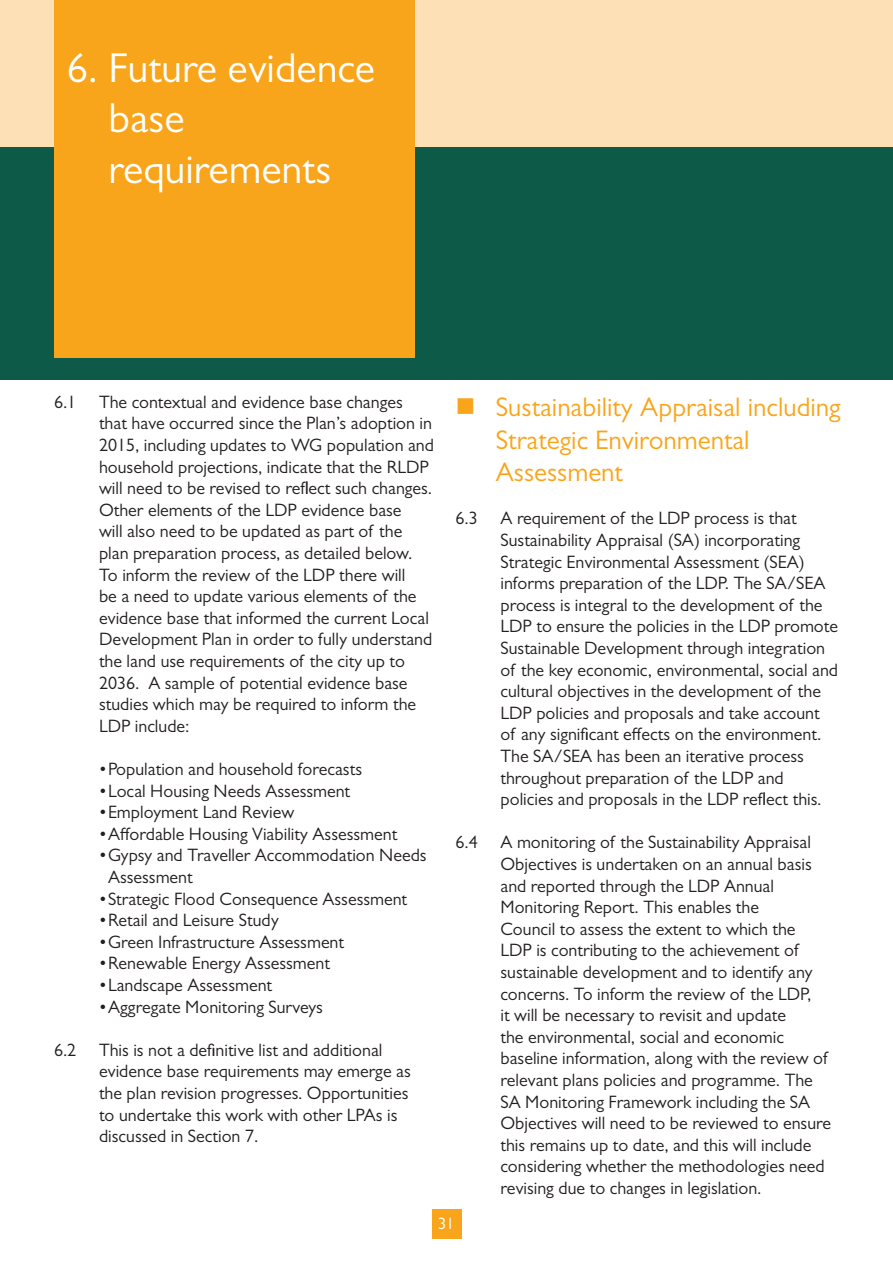
<style>
.page{position:relative;width:893px;height:1263px;background:#fff}
.page>*{position:absolute;margin:0;border:0;box-sizing:border-box;transform-origin:0 0}
.t1{font:42px/50.4px "Gill Sans MT Pro";color:#fff}
.Yellow_headings{font:27px/32.4px "Gill Sans MT Pro";color:#f9a51b}
.Paragraph_Style_1{font:18px/21.6px "Gill Sans MT Pro";color:#231f20}
.t2{font:16.5px "Gill Sans MT Pro";color:#fff}
</style>
<div class="page">
<div style="left:0;top:0;width:893px;height:147px;background:#fee0b6"></div>
<div style="left:0;top:147px;width:893px;height:232px;background:#0d5a49"></div>
<div style="left:54px;top:0;width:361px;height:357px;background:#f9a51b"></div>
<div style="left:432px;top:1209px;width:29px;height:30px;background:#f9a51b"></div>
<p class="t1" style="left:109px;top:42px;width:268px;text-indent:-42px">6. Future evidence base requirements</p>
<p class="Paragraph_Style_1" style="left:54px;top:391px;width:24px">6.1</p>
<p class="Paragraph_Style_1" style="left:99px;top:391px;width:337px">The contextual and evidence base changes that have occurred since the Plan’s adoption in 2015, including updates to WG population and household projections, indicate that the RLDP will need to be revised to reflect such changes.<br>Other elements of the LDP evidence base<br>will also need to be updated as part of the plan preparation process, as detailed below.<br>To inform the review of the LDP there will<br>be a need to update various elements of the evidence base that informed the current Local Development Plan in order to fully understand the land use requirements of the city up to 2036. A sample of potential evidence base studies which may be required to inform the LDP include:</p>
<p class="Paragraph_Style_1" style="left:99px;top:758px;width:265px">•Population and household forecasts</p>
<p class="Paragraph_Style_1" style="left:99px;top:779px;width:253px">•Local Housing Needs Assessment</p>
<p class="Paragraph_Style_1" style="left:99px;top:801px;width:197px">•Employment Land Review</p>
<p class="Paragraph_Style_1" style="left:99px;top:823px;width:300px">•Affordable Housing Viability Assessment</p>
<p class="Paragraph_Style_1" style="left:108px;top:844px;width:320px;text-indent:-9px">•Gypsy and Traveller Accommodation Needs<br>Assessment</p>
<p class="Paragraph_Style_1" style="left:99px;top:887px;width:310px">•Strategic Flood Consequence Assessment</p>
<p class="Paragraph_Style_1" style="left:99px;top:909px;width:181px">•Retail and Leisure Study</p>
<p class="Paragraph_Style_1" style="left:99px;top:931px;width:247px">•Green Infrastructure Assessment</p>
<p class="Paragraph_Style_1" style="left:99px;top:952px;width:233px">•Renewable Energy Assessment</p>
<p class="Paragraph_Style_1" style="left:99px;top:974px;width:175px">•Landscape Assessment</p>
<p class="Paragraph_Style_1" style="left:99px;top:995px;width:226px">•Aggregate Monitoring Surveys</p>
<p class="Paragraph_Style_1" style="left:54px;top:1039px;width:24px">6.2</p>
<p class="Paragraph_Style_1" style="left:99px;top:1039px;width:313px">This is not a definitive list and additional evidence base requirements may emerge as the plan revision progresses. Opportunities to undertake this work with other LPAs is discussed in Section 7.</p>
<p class="Yellow_headings" style="left:496px;top:391px;width:346px;text-indent:-40px">■ Sustainability Appraisal including<br>Strategic Environmental<br>Assessment</p>
<p class="Paragraph_Style_1" style="left:455px;top:507px;width:24px">6.3</p>
<p class="Paragraph_Style_1" style="left:500px;top:507px;width:339px">A requirement of the LDP process is that Sustainability Appraisal (SA) incorporating Strategic Environmental Assessment (SEA) informs preparation of the LDP. The SA/SEA process is integral to the development of the LDP to ensure the policies in the LDP promote Sustainable Development through integration of the key economic, environmental, social and cultural objectives in the development of the LDP policies and proposals and take account of any significant effects on the environment.<br>The SA/SEA has been an iterative process throughout preparation of the LDP and policies and proposals in the LDP reflect this.</p>
<p class="Paragraph_Style_1" style="left:455px;top:831px;width:24px">6.4</p>
<p class="Paragraph_Style_1" style="left:500px;top:831px;width:332px">A monitoring of the Sustainability Appraisal Objectives is undertaken on an annual basis and reported through the LDP Annual Monitoring Report. This enables the<br>Council to assess the extent to which the LDP is contributing to the achievement of sustainable development and to identify any concerns. To inform the review of the LDP,<br>it will be necessary to revisit and update<br>the environmental, social and economic baseline information, along with the review of relevant plans policies and programme. The SA Monitoring Framework including the SA Objectives will need to be reviewed to ensure this remains up to date, and this will include considering whether the methodologies need revising due to changes in legislation.</p>
<p class="t2" style="left:438px;top:1213px;width:18px">31</p>
</div>
